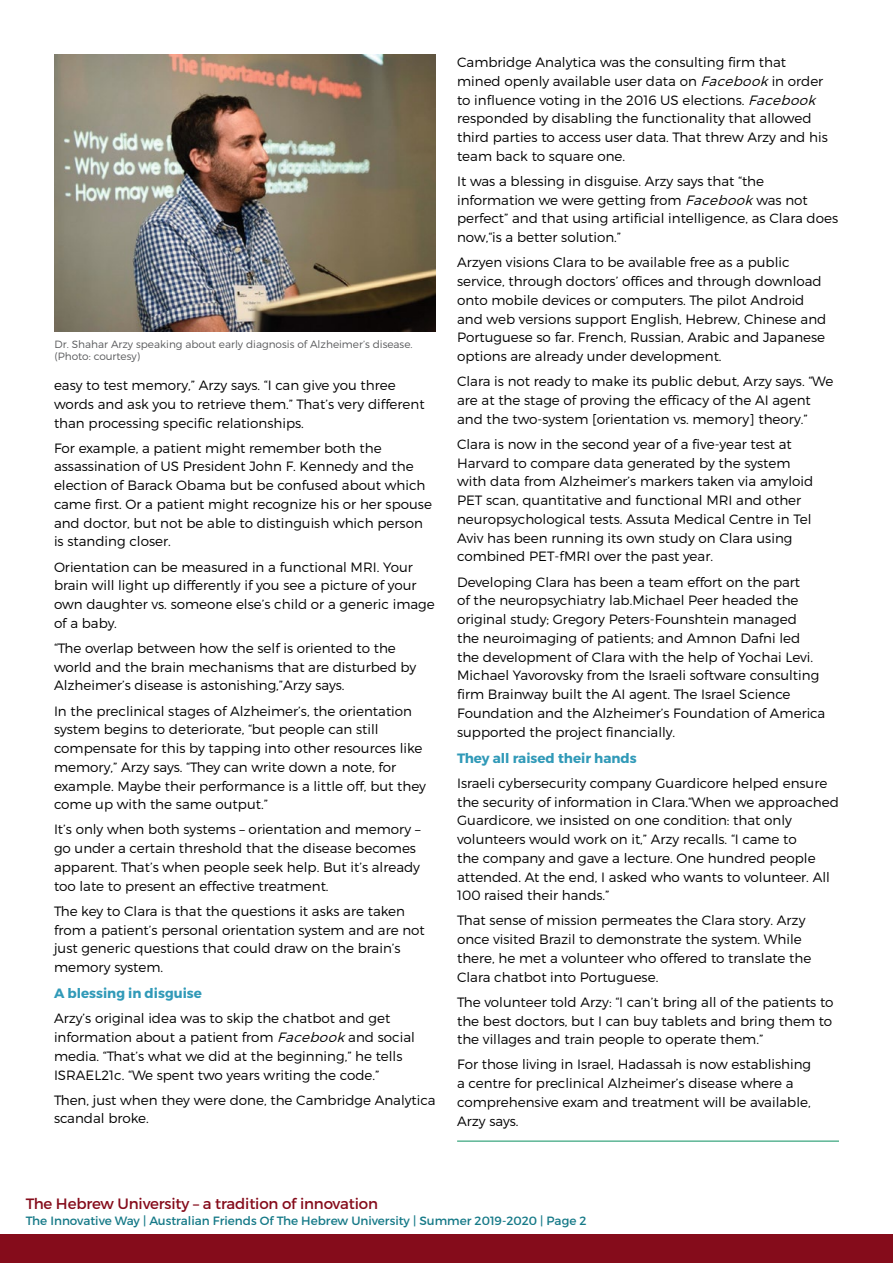
<style>
.page{position:relative;width:893px;height:1263px;background:#fff}
.page>*{position:absolute;margin:0;border:0;box-sizing:border-box;transform-origin:0 0}
.t1{font:15px "Montserrat";letter-spacing:-.01em;color:#850c1b}
.t2{font:300 13.5px/18.8px "Montserrat";color:#000}
.t3{font:700 13.5px "Montserrat";color:#319ab8}
.t4{font:12px "Montserrat";color:#157987}
.t5{font:300 10.5px/12px "Montserrat";color:#58595b}
.s1{font-style:italic}
</style>
<div class="page">
<div style="left:0;top:1234px;width:893px;height:29px;background:#850c1b"></div>
<hr style="left:457px;top:1140px;width:382px;height:2px;background:#5cb595">
<img style="left:54px;top:54px;width:381px;height:278px">
<p class="t5" style="left:55px;top:338px;width:360px">Dr. Shahar Arzy speaking about early diagnosis of Alzheimer’s disease. (Photo: courtesy)</p>
<p class="t2" style="left:54px;top:376px;width:372px">easy to test memory,” Arzy says. “I can give you three words and ask you to retrieve them.” That’s very different than processing specific relationships.</p>
<p class="t2" style="left:54px;top:438px;width:379px">For example, a patient might remember both the assassination of US President John F. Kennedy and the election of Barack Obama but be confused about which came first. Or a patient might recognize his or her spouse and doctor, but not be able to distinguish which person is standing closer.</p>
<p class="t2" style="left:54px;top:557px;width:382px">Orientation can be measured in a functional MRI. Your brain will light up differently if you see a picture of your own daughter vs. someone else’s child or a generic image of a baby.</p>
<p class="t2" style="left:54px;top:638px;width:364px">“The overlap between how the self is oriented to the world and the brain mechanisms that are disturbed by<br>Alzheimer’s disease is astonishing,”Arzy says.</p>
<p class="t2" style="left:54px;top:701px;width:373px">In the preclinical stages of Alzheimer’s, the orientation system begins to deteriorate, “but people can still compensate for this by tapping into other resources like memory,” Arzy says. “They can write down a note, for example. Maybe their performance is a little off, but they come up with the same output.”</p>
<p class="t2" style="left:54px;top:820px;width:368px">It’s only when both systems – orientation and memory – go under a certain threshold that the disease becomes apparent. That’s when people seek help. But it’s already too late to present an effective treatment.</p>
<p class="t2" style="left:54px;top:901px;width:372px">The key to Clara is that the questions it asks are taken from a patient’s personal orientation system and are not just generic questions that could draw on the brain’s memory system.</p>
<p class="t3" style="left:54px;top:985px;width:149px">A blessing in disguise</p>
<p class="t2" style="left:54px;top:1009px;width:362px">Arzy’s original idea was to skip the chatbot and get information about a patient from <span class="s1">Facebook</span> and social media. “That’s what we did at the beginning,” he tells ISRAEL21c. “We spent two years writing the code.”</p>
<p class="t2" style="left:54px;top:1090px;width:383px">Then, just when they were done, the Cambridge Analytica scandal broke.</p>
<p class="t2" style="left:457px;top:53px;width:372px">Cambridge Analytica was the consulting firm that mined openly available user data on <span class="s1">Facebook</span> in order to influence voting in the 2016 US elections. <span class="s1">Facebook </span>responded by disabling the functionality that allowed third parties to access user data. That threw Arzy and his team back to square one.</p>
<p class="t2" style="left:457px;top:172px;width:382px">It was a blessing in disguise. Arzy says that “the information we were getting from <span class="s1">Facebook</span> was not perfect” and that using artificial intelligence, as Clara does now,“is a better solution.”</p>
<p class="t2" style="left:457px;top:253px;width:371px">Arzyen visions Clara to be available free as a public service, through doctors’ offices and through download onto mobile devices or computers. The pilot Android and web versions support English, Hebrew, Chinese and Portuguese so far. French, Russian, Arabic and Japanese options are already under development.</p>
<p class="t2" style="left:457px;top:372px;width:378px">Clara is not ready to make its public debut, Arzy says. “We are at the stage of proving the efficacy of the AI agent and the two-system [orientation vs. memory] theory.”</p>
<p class="t2" style="left:457px;top:434px;width:358px">Clara is now in the second year of a five-year test at Harvard to compare data generated by the system with data from Alzheimer’s markers taken via amyloid PET scan, quantitative and functional MRI and other neuropsychological tests. Assuta Medical Centre in Tel Aviv has been running its own study on Clara using combined PET-fMRI over the past year.</p>
<p class="t2" style="left:457px;top:572px;width:370px">Developing Clara has been a team effort on the part<br>of the neuropsychiatry lab.Michael Peer headed the original study; Gregory Peters-Founshtein managed<br>the neuroimaging of patients; and Amnon Dafni led the development of Clara with the help of Yochai Levi.<br>Michael Yavorovsky from the Israeli software consulting firm Brainway built the AI agent. The Israel Science Foundation and the Alzheimer’s Foundation of America supported the project financially.</p>
<p class="t3" style="left:457px;top:749px;width:181px">They all raised their hands</p>
<p class="t2" style="left:457px;top:773px;width:383px">Israeli cybersecurity company Guardicore helped ensure the security of information in Clara.“When we approached Guardicore, we insisted on one condition: that only volunteers would work on it,” Arzy recalls. “I came to<br>the company and gave a lecture. One hundred people attended. At the end, I asked who wants to volunteer. All 100 raised their hands.”</p>
<p class="t2" style="left:457px;top:911px;width:356px">That sense of mission permeates the Clara story. Arzy once visited Brazil to demonstrate the system. While there, he met a volunteer who offered to translate the Clara chatbot into Portuguese.</p>
<p class="t2" style="left:457px;top:992px;width:378px;text-align:justify">The volunteer told Arzy: “I can’t bring all of the patients to the best doctors, but I can buy tablets and bring them to the villages and train people to operate them.”</p>
<p class="t2" style="left:457px;top:1055px;width:356px">For those living in Israel, Hadassah is now establishing a centre for preclinical Alzheimer’s disease where a comprehensive exam and treatment will be available, Arzy says.</p>
<p class="t1" style="left:26px;top:1194px;width:354px">The Hebrew University – a tradition of innovation</p>
<p class="t4" style="left:26px;top:1214px;width:562px">The Innovative Way | Australian Friends Of The Hebrew University | Summer 2019-2020 | Page 2</p>
</div>
